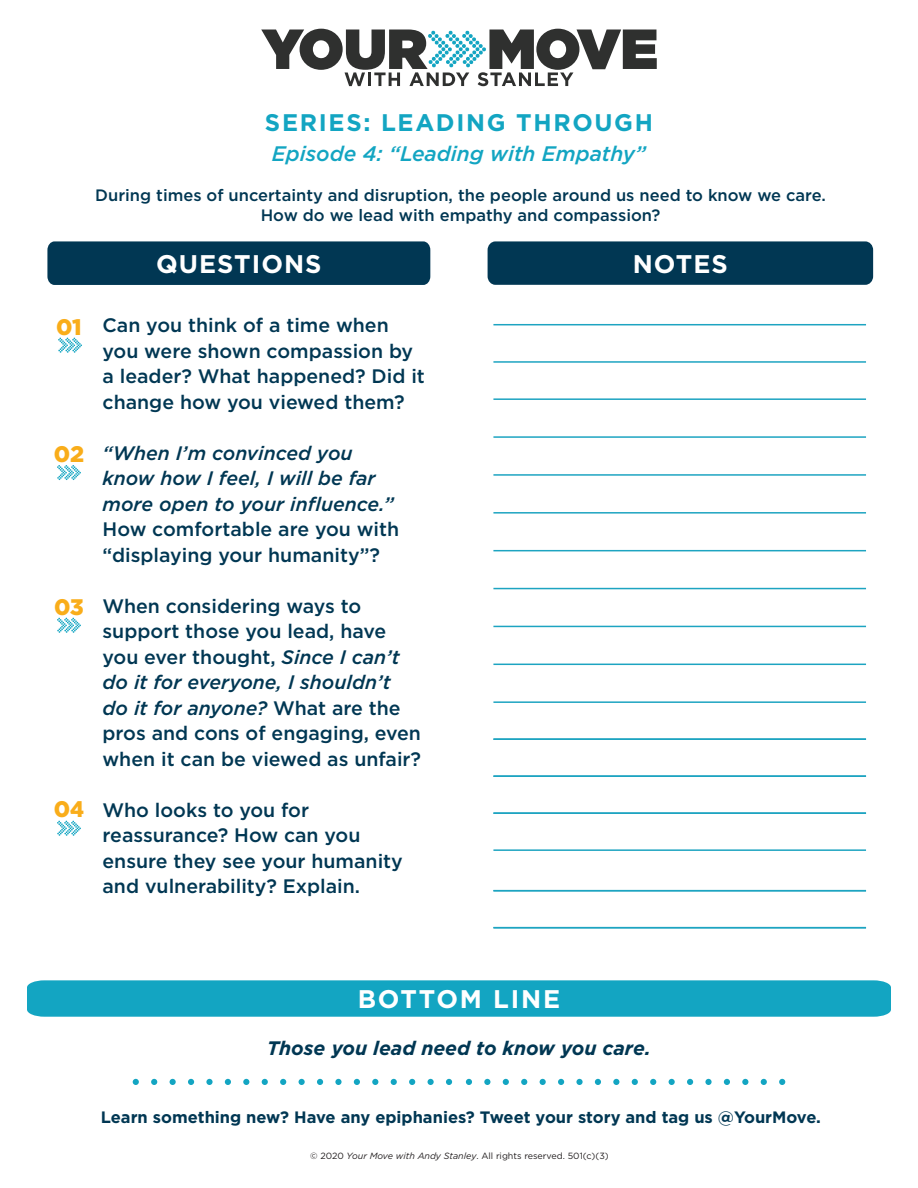
<style>
.page{position:relative;width:918px;height:1188px;background:#fff}
.page>*{position:absolute;margin:0;border:0;box-sizing:border-box;transform-origin:0 0}
.t1{font:700 25.5px "Gotham";letter-spacing:.04em;color:#fff}
.t2{font:700 25.5px "Gotham";letter-spacing:.07em;color:#fff}
.t3{font:700 24px "Gotham";letter-spacing:.07em;color:#13a5c2}
.t4{font:900 22.5px "Gotham";letter-spacing:-.01em;color:#f9ad1a}
.t5{font:italic 500 21px "Gotham";color:#13a5c2}
.t6{font:500 19.5px/25.5px "Gotham";color:#013753}
.t7{font:italic 500 19.5px/25.5px "Gotham";color:#013753}
.t8{font:italic 700 19.5px "Gotham";color:#013753}
.t9{font:500 16.5px/19.8px "Gotham";color:#013753;text-align:center}
.t10{font:700 16.5px "Gotham";color:#013753}
.t11{font:9px "Gotham";color:#231f20}
.s1{font-style:italic}
</style>
<div class="page">
<div style="left:27px;top:980px;width:864px;height:37px;background:#13a5c2"></div>
<svg style="left:58px;top:338px;width:24px;height:15px"></svg>
<svg style="left:57px;top:465px;width:24px;height:15px"></svg>
<svg style="left:57px;top:618px;width:24px;height:15px"></svg>
<svg style="left:261px;top:29px;width:396px;height:57px"></svg>
<div style="left:488px;top:241px;width:385px;height:44px;background:#013753;border-radius:8px"></div>
<div style="left:47px;top:241px;width:383px;height:44px;background:#013753"></div>
<hr style="left:493px;top:324px;width:373px;height:1px;background:#1da4c1">
<hr style="left:493px;top:361px;width:373px;height:2px;background:#1da4c1">
<hr style="left:493px;top:398px;width:373px;height:2px;background:#1da4c1">
<hr style="left:493px;top:436px;width:373px;height:2px;background:#1da4c1">
<hr style="left:493px;top:474px;width:373px;height:2px;background:#1da4c1">
<hr style="left:493px;top:512px;width:373px;height:2px;background:#1da4c1">
<hr style="left:493px;top:550px;width:373px;height:1px;background:#1da4c1">
<hr style="left:493px;top:588px;width:373px;height:1px;background:#1da4c1">
<hr style="left:493px;top:626px;width:373px;height:1px;background:#1da4c1">
<hr style="left:493px;top:664px;width:373px;height:1px;background:#1da4c1">
<hr style="left:493px;top:701px;width:373px;height:2px;background:#1da4c1">
<hr style="left:493px;top:738px;width:373px;height:2px;background:#1da4c1">
<hr style="left:493px;top:775px;width:373px;height:2px;background:#1da4c1">
<hr style="left:493px;top:890px;width:373px;height:1px;background:#1da4c1">
<hr style="left:493px;top:812px;width:373px;height:2px;background:#1da4c1">
<hr style="left:493px;top:927px;width:373px;height:1px;background:#1da4c1">
<hr style="left:493px;top:849px;width:373px;height:2px;background:#1da4c1">
<svg style="left:133px;top:1079px;width:6px;height:6px"></svg>
<svg style="left:151px;top:1079px;width:6px;height:6px"></svg>
<svg style="left:170px;top:1079px;width:6px;height:6px"></svg>
<svg style="left:188px;top:1079px;width:6px;height:6px"></svg>
<div style="left:206px;top:1079px;width:7px;height:6px;background:#13a5c2;border-radius:50%"></div>
<svg style="left:225px;top:1079px;width:6px;height:6px"></svg>
<svg style="left:243px;top:1079px;width:6px;height:6px"></svg>
<svg style="left:262px;top:1079px;width:6px;height:6px"></svg>
<svg style="left:280px;top:1079px;width:6px;height:6px"></svg>
<svg style="left:299px;top:1079px;width:6px;height:6px"></svg>
<svg style="left:317px;top:1079px;width:6px;height:6px"></svg>
<div style="left:335px;top:1079px;width:7px;height:6px;background:#13a5c2;border-radius:50%"></div>
<svg style="left:354px;top:1079px;width:6px;height:6px"></svg>
<svg style="left:372px;top:1079px;width:6px;height:6px"></svg>
<svg style="left:391px;top:1079px;width:6px;height:6px"></svg>
<svg style="left:409px;top:1079px;width:6px;height:6px"></svg>
<svg style="left:428px;top:1079px;width:6px;height:6px"></svg>
<svg style="left:446px;top:1079px;width:6px;height:6px"></svg>
<svg style="left:466px;top:1079px;width:6px;height:6px"></svg>
<svg style="left:484px;top:1079px;width:6px;height:6px"></svg>
<svg style="left:503px;top:1079px;width:6px;height:6px"></svg>
<svg style="left:521px;top:1079px;width:6px;height:6px"></svg>
<svg style="left:540px;top:1079px;width:6px;height:6px"></svg>
<svg style="left:558px;top:1079px;width:6px;height:6px"></svg>
<div style="left:576px;top:1079px;width:7px;height:6px;background:#13a5c2;border-radius:50%"></div>
<svg style="left:595px;top:1079px;width:6px;height:6px"></svg>
<svg style="left:613px;top:1079px;width:6px;height:6px"></svg>
<svg style="left:632px;top:1079px;width:6px;height:6px"></svg>
<svg style="left:650px;top:1079px;width:6px;height:6px"></svg>
<svg style="left:669px;top:1079px;width:6px;height:6px"></svg>
<svg style="left:687px;top:1079px;width:6px;height:6px"></svg>
<div style="left:705px;top:1079px;width:7px;height:6px;background:#13a5c2;border-radius:50%"></div>
<svg style="left:724px;top:1079px;width:6px;height:6px"></svg>
<svg style="left:742px;top:1079px;width:6px;height:6px"></svg>
<svg style="left:761px;top:1079px;width:6px;height:6px"></svg>
<svg style="left:779px;top:1079px;width:6px;height:6px"></svg>
<svg style="left:57px;top:821px;width:24px;height:15px"></svg>
<p class="t3" style="left:265px;top:109px;width:390px">SERIES: LEADING THROUGH</p>
<p class="t5" style="left:272px;top:142px;width:376px">Episode 4: “Leading with Empathy”</p>
<p class="t9" style="left:95px;top:185px;width:732px">During times of uncertainty and disruption, the people around us need to know we care.<br>How do we lead with empathy and compassion?</p>
<h1 class="t1" style="left:156px;top:249px;width:167px">QUESTIONS</h1>
<h1 class="t1" style="left:633px;top:249px;width:97px">NOTES</h1>
<p class="t4" style="left:56px;top:311px;width:27px">01</p>
<p class="t4" style="left:54px;top:439px;width:32px">02</p>
<p class="t4" style="left:54px;top:591px;width:31px">03</p>
<p class="t4" style="left:54px;top:794px;width:32px">04</p>
<p class="t6" style="left:103px;top:312px;width:324px">Can you think of a time when you were shown compassion by a leader? What happened? Did it change how you viewed them?</p>
<p class="t7" style="left:103px;top:440px;width:293px">“When I’m convinced you know how I feel, I will be far more open to your influence.”</p>
<p class="t6" style="left:103px;top:516px;width:298px">How comfortable are you with “displaying your humanity”?</p>
<p class="t6" style="left:103px;top:593px;width:320px">When considering ways to support those you lead, have you ever thought, <span class="s1">Since I can’t do it for everyone, I shouldn’t do it for anyone?</span> What are the pros and cons of engaging, even when it can be viewed as unfair?</p>
<p class="t6" style="left:103px;top:797px;width:302px">Who looks to you for reassurance? How can you ensure they see your humanity and vulnerability? Explain.</p>
<h1 class="t2" style="left:358px;top:984px;width:204px">BOTTOM LINE</h1>
<p class="t8" style="left:267px;top:1035px;width:385px">Those you lead need to know you care.</p>
<p class="t10" style="left:101px;top:1107px;width:722px">Learn something new? Have any epiphanies? Tweet your story and tag us @YourMove.</p>
<p class="t11" style="left:310px;top:1150px;width:300px">© 2020 <span class="s1">Your Move with Andy Stanley</span>. All rights reserved. 501(c)(3)</p>
</div>
